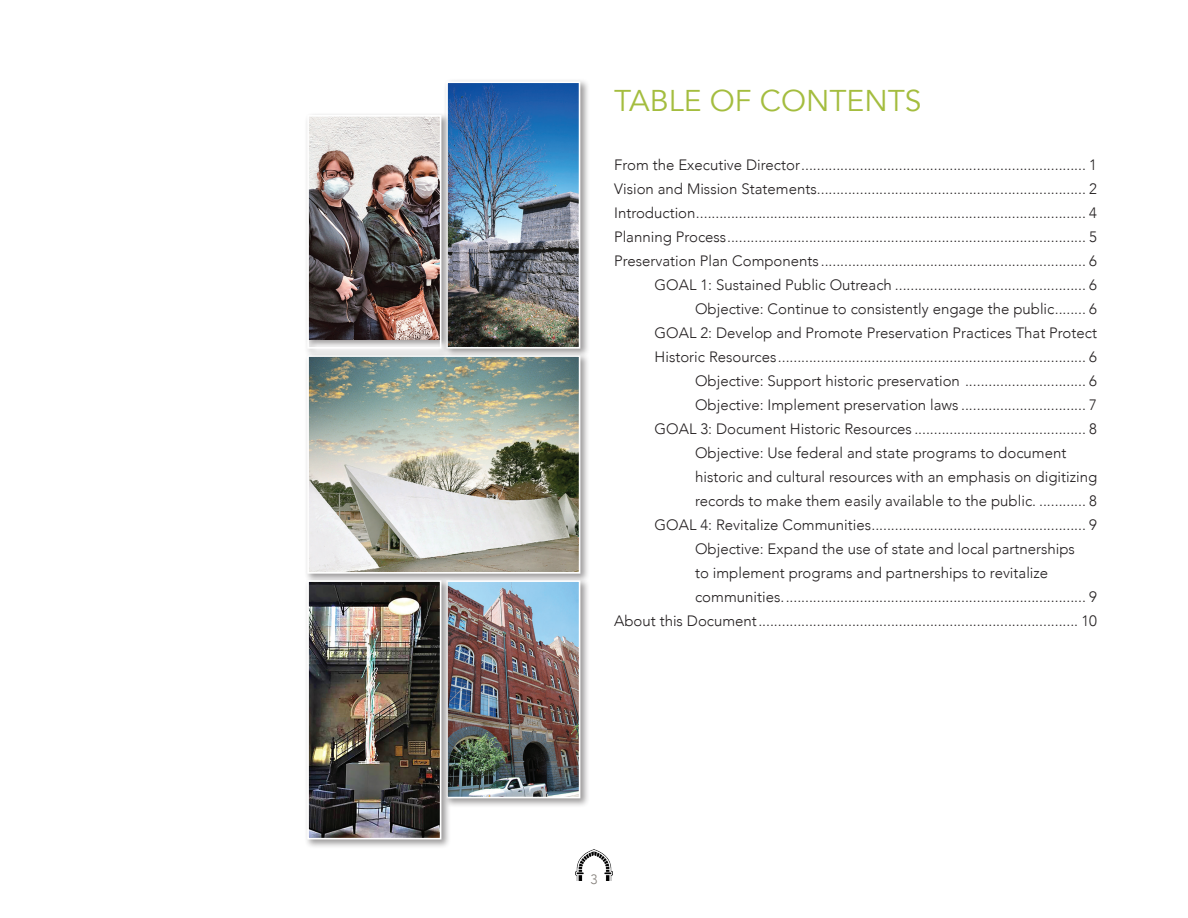
<style>
.page{position:relative;width:1188px;height:918px;background:#fff}
.page>*{position:absolute;margin:0;border:0;box-sizing:border-box;transform-origin:0 0}
.t1{font:30px "Avenir";color:#a4bd3f}
.t2{font:300 15px "Avenir";color:#231f20}
.t3{font:300 13.5px "Avenir";color:#85807b}
</style>
<div class="page">
<img style="left:575px;top:849px;width:38px;height:31px">
<div style="left:304px;top:352px;width:286px;height:231px;background:#231f20;opacity:.45"></div>
<img style="left:310px;top:358px;width:267px;height:213px">
<div style="left:307px;top:355px;width:273px;height:219px;border:2px solid #fff"></div>
<div style="left:443px;top:577px;width:147px;height:231px;background:#231f20;opacity:.45"></div>
<img style="left:451px;top:583px;width:126px;height:212px">
<div style="left:446px;top:580px;width:134px;height:218px;border:2px solid #fff"></div>
<div style="left:304px;top:577px;width:147px;height:272px;background:#231f20;opacity:.45"></div>
<img style="left:310px;top:583px;width:128px;height:253px">
<div style="left:307px;top:580px;width:134px;height:259px;border:2px solid #fff"></div>
<div style="left:443px;top:79px;width:147px;height:279px;background:#231f20;opacity:.45"></div>
<img style="left:449px;top:84px;width:128px;height:262px">
<div style="left:446px;top:81px;width:134px;height:268px;border:2px solid #fff"></div>
<div style="left:304px;top:112px;width:147px;height:246px;background:#231f20;opacity:.45"></div>
<img style="left:310px;top:118px;width:128px;height:221px">
<div style="left:307px;top:115px;width:134px;height:234px;border:2px solid #fff"></div>
<h1 class="t1" style="left:614px;top:83px;width:309px">TABLE OF CONTENTS</h1>
<p class="t2" style="left:614px;top:156px;width:484px">From the Executive Director......................................................................... 1</p>
<p class="t2" style="left:614px;top:180px;width:484px">Vision and Mission Statements..................................................................... 2</p>
<p class="t2" style="left:614px;top:204px;width:484px">Introduction.................................................................................................... 4</p>
<p class="t2" style="left:614px;top:228px;width:484px">Planning Process............................................................................................ 5</p>
<p class="t2" style="left:614px;top:252px;width:484px">Preservation Plan Components .................................................................... 6</p>
<p class="t2" style="left:655px;top:276px;width:444px">GOAL 1: Sustained Public Outreach ................................................. 6</p>
<p class="t2" style="left:695px;top:300px;width:403px">Objective: Continue to consistently engage the public........ 6</p>
<p class="t2" style="left:655px;top:324px;width:444px">GOAL 2: Develop and Promote Preservation Practices That Protect</p>
<p class="t2" style="left:655px;top:348px;width:444px">Historic Resources............................................................................... 6</p>
<p class="t2" style="left:695px;top:372px;width:403px">Objective: Support historic preservation ............................... 6</p>
<p class="t2" style="left:695px;top:396px;width:403px">Objective: Implement preservation laws ................................ 7</p>
<p class="t2" style="left:655px;top:420px;width:444px">GOAL 3: Document Historic Resources ............................................ 8</p>
<p class="t2" style="left:695px;top:444px;width:373px">Objective: Use federal and state programs to document</p>
<p class="t2" style="left:695px;top:468px;width:404px">historic and cultural resources with an emphasis on digitizing</p>
<p class="t2" style="left:695px;top:492px;width:403px">records to make them easily available to the public. ............ 8</p>
<p class="t2" style="left:655px;top:516px;width:444px">GOAL 4: Revitalize Communities....................................................... 9</p>
<p class="t2" style="left:695px;top:540px;width:381px">Objective: Expand the use of state and local partnerships</p>
<p class="t2" style="left:695px;top:564px;width:355px">to implement programs and partnerships to revitalize</p>
<p class="t2" style="left:695px;top:588px;width:403px">communities.............................................................................. 9</p>
<p class="t2" style="left:614px;top:612px;width:484px">About this Document.................................................................................. 10</p>
<p class="t3" style="left:591px;top:871px;width:9px">3</p>
</div>
